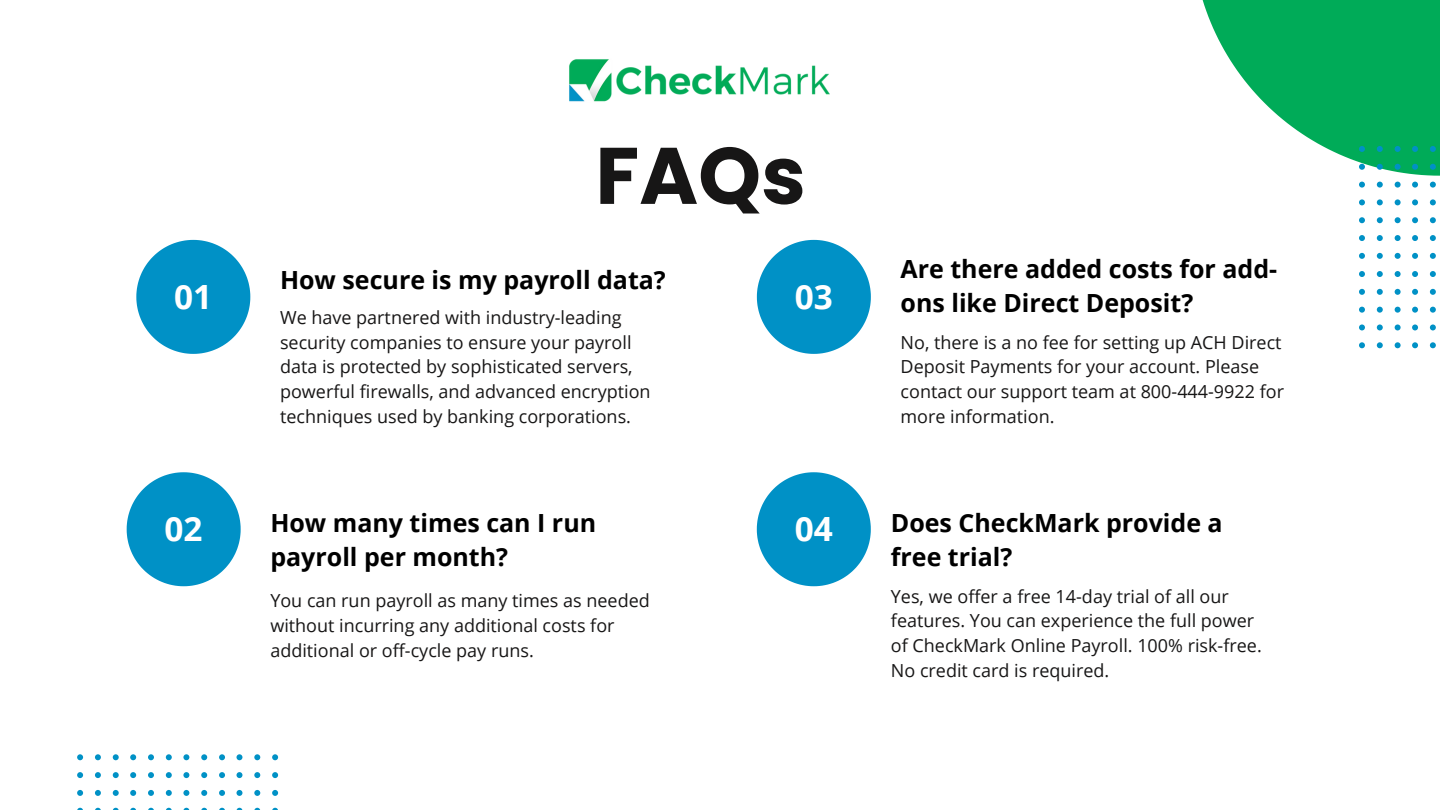
<style>
.page{position:relative;width:1440px;height:810px;background:#fff}
.page>*{position:absolute;margin:0;border:0;box-sizing:border-box;transform-origin:0 0}
.t1{font:700 80px "Poppins";color:#171616}
.t2{font:700 33.4px "Open Sans";color:#fff}
.t3{font:700 25px/34.5px "Open Sans";color:#000}
.t4{font:18px/24.8px "Open Sans";color:#171616}
</style>
<div class="page">
<svg style="left:136px;top:240px;width:114px;height:114px"></svg>
<svg style="left:757px;top:240px;width:114px;height:114px"></svg>
<svg style="left:127px;top:472px;width:114px;height:114px"></svg>
<svg style="left:757px;top:472px;width:114px;height:114px"></svg>
<svg style="left:1202px;top:0;width:238px;height:348px"></svg>
<svg style="left:77px;top:754px;width:201px;height:56px"></svg>
<img style="left:569px;top:59px;width:261px;height:43px">
<p class="t2" style="left:174px;top:273px;width:40px">01</p>
<p class="t1" style="left:595px;top:120px;width:212px">FAQs</p>
<p class="t3" style="left:280px;top:262px;width:387px">How secure is my payroll data?</p>
<p class="t4" style="left:280px;top:304px;width:372px">We have partnered with industry-leading security companies to ensure your payroll data is protected by sophisticated servers, powerful firewalls, and advanced encryption techniques used by banking corporations.</p>
<p class="t2" style="left:795px;top:273px;width:40px">03</p>
<p class="t3" style="left:901px;top:251px;width:378px">Are there added costs for add&shy;ons like Direct Deposit?</p>
<p class="t4" style="left:901px;top:329px;width:385px">No, there is a no fee for setting up ACH Direct Deposit Payments for your account. Please contact our support team at 800-444-9922 for more information.</p>
<p class="t2" style="left:165px;top:505px;width:40px">02</p>
<p class="t3" style="left:270px;top:505px;width:327px">How many times can I run payroll per month?</p>
<p class="t4" style="left:270px;top:588px;width:381px">You can run payroll as many times as needed without incurring any additional costs for additional or off-cycle pay runs.</p>
<p class="t2" style="left:795px;top:505px;width:40px">04</p>
<p class="t3" style="left:891px;top:505px;width:333px">Does CheckMark provide a free trial?</p>
<p class="t4" style="left:891px;top:583px;width:372px">Yes, we offer a free 14-day trial of all our features. You can experience the full power of CheckMark Online Payroll. 100% risk-free.<br>No credit card is required.</p>
</div>
